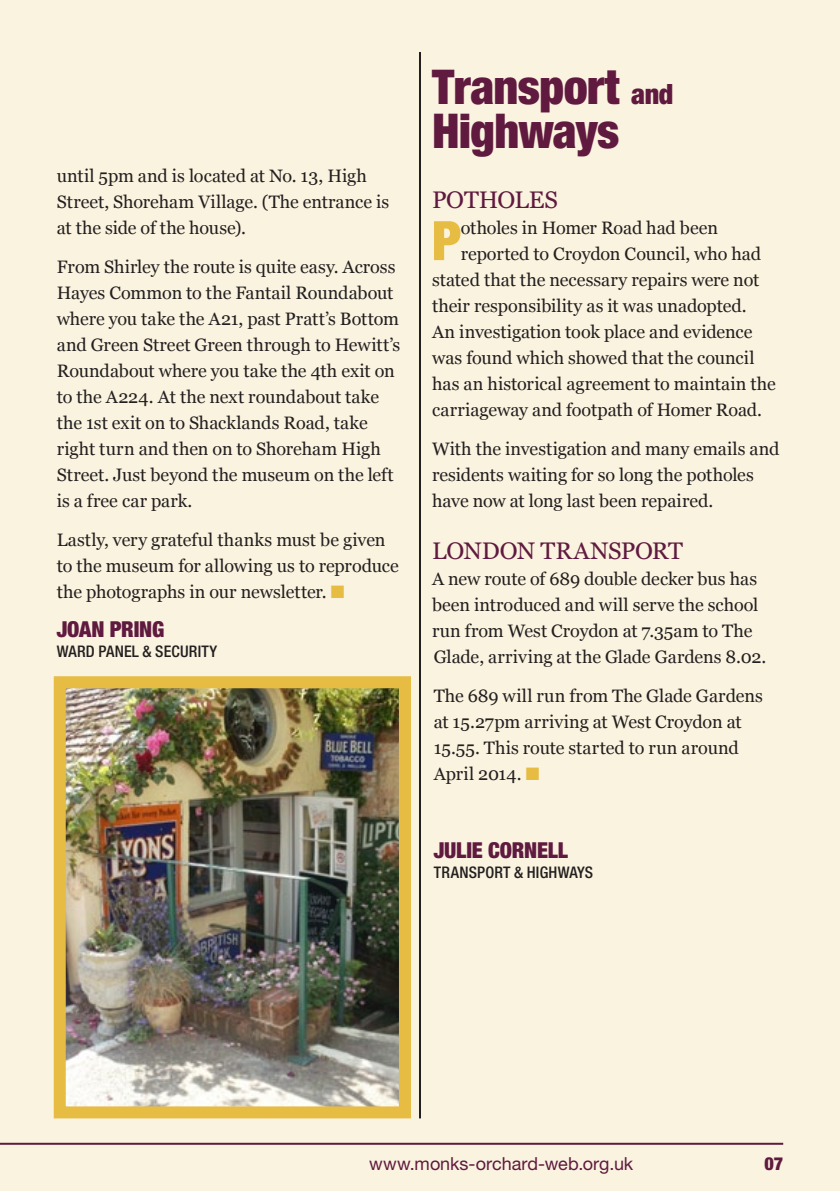
<style>
.page{position:relative;width:840px;height:1191px;background:#fff}
.page>*{position:absolute;margin:0;border:0;box-sizing:border-box;transform-origin:0 0}
._04a_intro_para{font:900 condensed 54.4px "Helvetica Neue LT Std";color:#e7bc43}
._01_Page_Heading{font:900 condensed 48px "Helvetica Neue LT Std";letter-spacing:-.015em;color:#601a3f}
._04_Body_copy_Head_1{font:24px "Georgia";letter-spacing:-.01em;color:#601a3f}
._08_Article_Name{font:900 condensed 22px "Helvetica Neue LT Std";letter-spacing:-.01em;color:#601a3f}
._04_Body_copy{font:18px/26px "Georgia";color:#231f20}
._04a_intro_para-2{font:18px "Georgia";color:#231f20}
.t1{font:18px "Helvetica Neue LT Std";color:#601a3f}
.t2{font:900 condensed 18px "Helvetica Neue LT Std";color:#601a3f}
._08_Article_Position{font:500 condensed 16px "Helvetica Neue LT Std";letter-spacing:.01em;color:#231f20}
.s1{color:#e7bc43}
.s2{font-size:28px}
</style>
<div class="page">
<div style="left:0;top:0;width:839px;height:1191px;background:#faf3df"></div>
<img style="left:67px;top:689px;width:331px;height:416px">
<div style="left:54px;top:676px;width:357px;height:442px;border:12px solid #e7bc43"></div>
<hr style="left:0;top:1142px;width:782px;height:2px;background:#601a3f">
<hr style="left:419px;top:52px;width:2px;height:1066px;background:#231f20">
<p class="_04_Body_copy" style="left:57px;top:163px;width:334px">until 5pm and is located at No. 13, High<br>Street, Shoreham Village. (The entrance is at the side of the house).</p>
<p class="_04_Body_copy" style="left:57px;top:254px;width:345px">From Shirley the route is quite easy. Across Hayes Common to the Fantail Roundabout where you take the A21, past Pratt’s Bottom and Green Street Green through to Hewitt’s Roundabout where you take the 4th exit on to the A224. At the next roundabout take the 1st exit on to Shacklands Road, take right turn and then on to Shoreham High Street. Just beyond the museum on the left is a free car park.</p>
<p class="_04_Body_copy" style="left:57px;top:527px;width:343px">Lastly, very grateful thanks must be given to the museum for allowing us to reproduce the photographs in our newsletter. <span class="s1">■</span></p>
<p class="_08_Article_Name" style="left:57px;top:616px;width:109px">JOAN PRING</p>
<p class="_08_Article_Position" style="left:57px;top:641px;width:162px">WARD PANEL &amp; SECURITY</p>
<p class="_01_Page_Heading" style="left:432px;top:57px;width:243px">Transport <span class="s2">and</span></p>
<p class="_01_Page_Heading" style="left:432px;top:101px;width:189px">Highways</p>
<p class="_04_Body_copy_Head_1" style="left:432px;top:185px;width:127px">POTHOLES</p>
<p class="_04a_intro_para" style="left:432px;top:207px;width:31px">P</p>
<p class="_04a_intro_para-2" style="left:460px;top:217px;width:259px">otholes in Homer Road had been</p>
<p class="_04a_intro_para-2" style="left:460px;top:243px;width:301px">reported to Croydon Council, who had</p>
<p class="_04a_intro_para-2" style="left:432px;top:269px;width:329px">stated that the necessary repairs were not</p>
<p class="_04a_intro_para-2" style="left:432px;top:295px;width:316px">their responsibility as it was unadopted.</p>
<p class="_04a_intro_para-2" style="left:432px;top:321px;width:322px">An investigation took place and evidence</p>
<p class="_04a_intro_para-2" style="left:432px;top:347px;width:324px">was found which showed that the council</p>
<p class="_04a_intro_para-2" style="left:432px;top:373px;width:345px">has an historical agreement to maintain the</p>
<p class="_04a_intro_para-2" style="left:432px;top:399px;width:331px">carriageway and footpath of Homer Road.</p>
<p class="_04_Body_copy" style="left:432px;top:436px;width:349px">With the investigation and many emails and residents waiting for so long the potholes have now at long last been repaired.</p>
<p class="_04_Body_copy_Head_1" style="left:432px;top:536px;width:252px">LONDON TRANSPORT</p>
<p class="_04_Body_copy" style="left:432px;top:566px;width:336px">A new route of 689 double decker bus has been introduced and will serve the school run from West Croydon at 7.35am to The Glade, arriving at the Glade Gardens 8.02.</p>
<p class="_04_Body_copy" style="left:433px;top:683px;width:330px">The 689 will run from The Glade Gardens at 15.27pm arriving at West Croydon at<br>15.55. This route started to run around<br>April 2014. <span class="s1">■</span></p>
<p class="_08_Article_Name" style="left:433px;top:837px;width:136px">JULIE CORNELL</p>
<p class="_08_Article_Position" style="left:433px;top:862px;width:161px">TRANSPORT &amp; HIGHWAYS</p>
<p class="t1" style="left:369px;top:1152px;width:266px">www.monks-orchard-web.org.uk</p>
<p class="t2" style="left:764px;top:1152px;width:20px">07</p>
</div>
